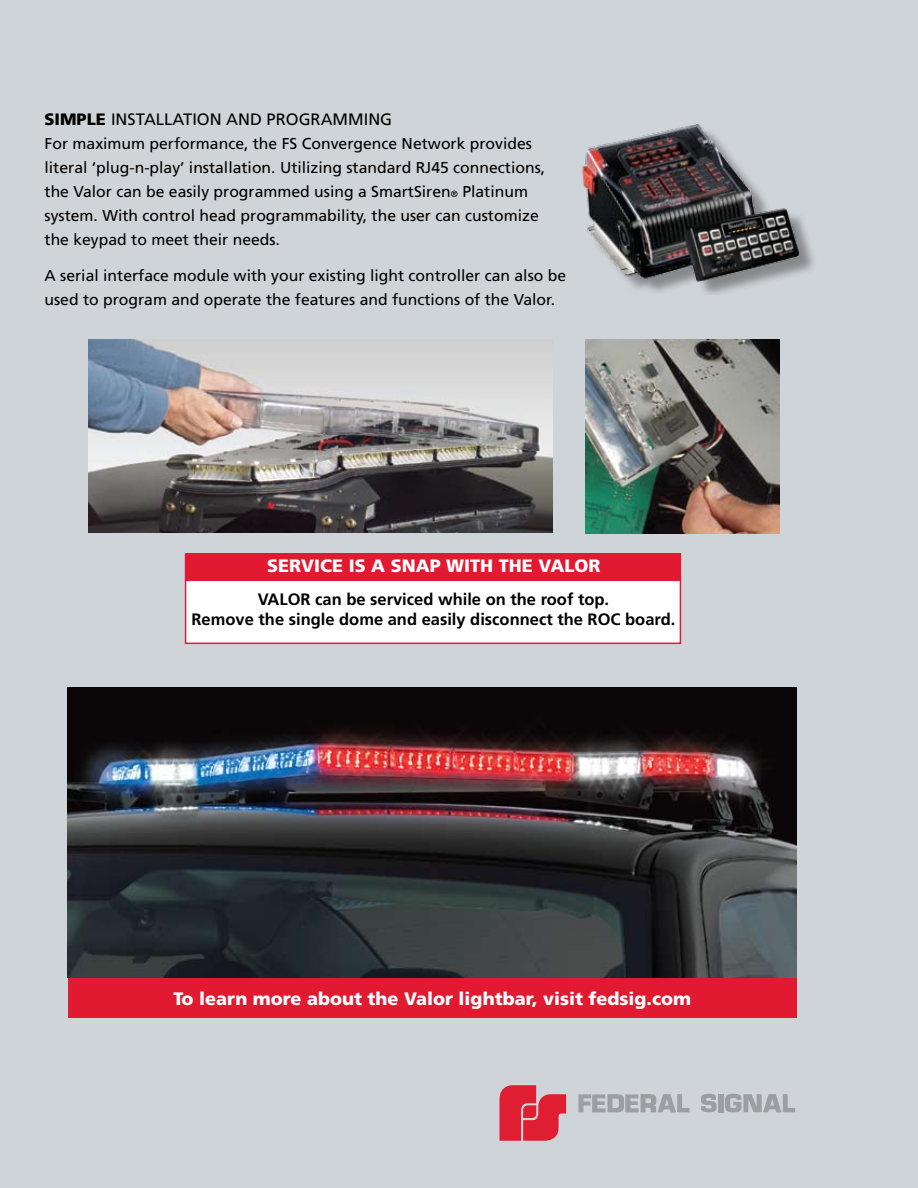
<style>
.page{position:relative;width:918px;height:1188px;background:#cfd4d8}
.page>*{position:absolute;margin:0;border:0;box-sizing:border-box;transform-origin:0 0}
.t1{font:900 18px "Frutiger";color:#fff}
.t2{font:700 16.5px/19.8px "Frutiger";color:#000;text-align:center}
.t3{font:16.5px "Frutiger";color:#000}
.t4{font:15.75px/24px "Frutiger";color:#000}
.s1{font-weight:900}
.s2{font-size:9px}
</style>
<div class="page">
<img style="left:585px;top:340px;width:195px;height:194px">
<img style="left:88px;top:340px;width:465px;height:193px">
<div style="left:185px;top:554px;width:496px;height:90px;background:#fff;border:2px solid #e11931"></div>
<div style="left:186px;top:554px;width:495px;height:27px;background:#e11931"></div>
<div style="left:68px;top:976px;width:729px;height:42px;background:#e11931"></div>
<svg style="left:500px;top:1085px;width:66px;height:56px"></svg>
<svg style="left:701px;top:1094px;width:16px;height:18px"></svg>
<div style="left:718px;top:1094px;width:5px;height:18px;background:#9c9ea1"></div>
<svg style="left:725px;top:1094px;width:70px;height:18px"></svg>
<svg style="left:578px;top:1094px;width:112px;height:18px"></svg>
<img style="left:582px;top:124px;width:231px;height:170px">
<img style="left:68px;top:688px;width:729px;height:289px">
<p class="t3" style="left:45px;top:110px;width:349px"><span class="s1">SIMPLE</span> INSTALLATION AND PROGRAMMING</p>
<p class="t4" style="left:45px;top:131px;width:502px">For maximum performance, the FS Convergence Network provides literal ‘plug-n-play’ installation. Utilizing standard RJ45 connections, the Valor can be easily programmed using a SmartSiren<span class="s2">®</span> Platinum system. With control head programmability, the user can customize the keypad to meet their needs.</p>
<p class="t4" style="left:45px;top:263px;width:523px">A serial interface module with your existing light controller can also be used to program and operate the features and functions of the Valor.</p>
<p class="t1" style="left:346px;top:549px;width:257px">X MULTICOLOR LED TECHNO</p>
<p class="t2" style="left:192px;top:590px;width:485px">VALOR can be serviced while on the roof top.<br>Remove the single dome and easily disconnect the ROC board.</p>
<p class="t1" style="left:242px;top:555px;width:80px">SPESERVI</p>
<p class="t1" style="left:275px;top:555px;width:291px">CTRACLUE IS A SNAP WITH THE VA</p>
<p class="t1" style="left:173px;top:988px;width:519px">To learn more about the Valor lightbar, visit fedsig.com</p>
</div>
